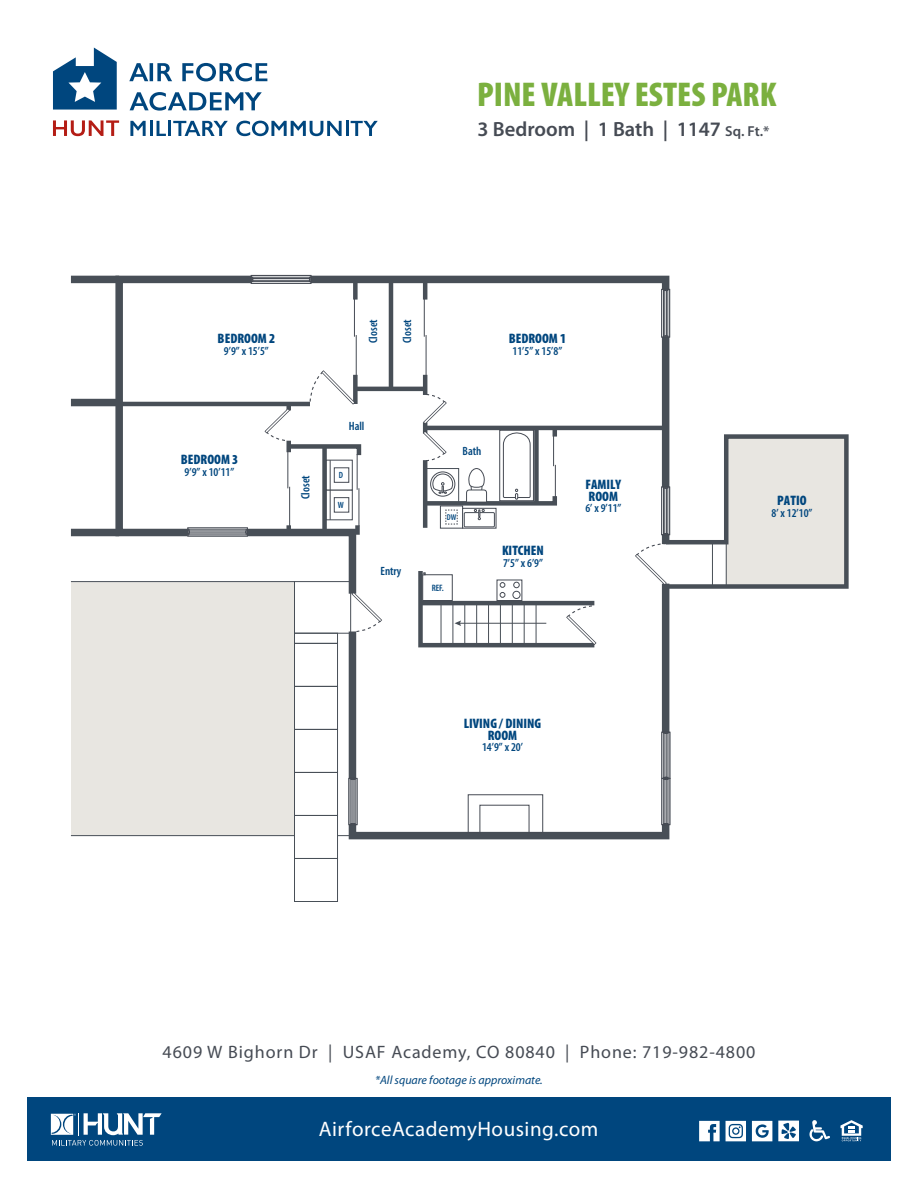
<style>
.page{position:relative;width:918px;height:1188px;background:#fff}
.page>*{position:absolute;margin:0;border:0;box-sizing:border-box;transform-origin:0 0}
.t1{font:900 condensed 34.5px "Myriad Pro";color:#7bb03f}
.t2{font:21px "Myriad Pro";letter-spacing:.025em;color:#fff}
.t3{font:600 20.55px "Myriad Pro";color:#464b54}
.t4{font:18px "Myriad Pro";letter-spacing:.05em;color:#464b54}
.t5{font:900 condensed 13.8px/12px "Myriad Pro";color:#00467e}
.t6{font:600 condensed 12px "Myriad Pro";color:#00467e}
.t7{font:italic 12px "Myriad Pro";color:#00467e}
.t8{font:600 condensed 9.3px "Myriad Pro";color:#00467e}
.t9{font:600 condensed 9px "Myriad Pro";color:#00467e}
.t10{font:600 condensed 8.4px "Myriad Pro";color:#00467e}
.s1{font-size:14.4px}
</style>
<div class="page">
<div style="left:27px;top:1098px;width:864px;height:63px;background:#00467e"></div>
<svg style="left:51px;top:1113px;width:111px;height:33px"></svg>
<svg style="left:840px;top:1120px;width:23px;height:21px"></svg>
<svg style="left:810px;top:1120px;width:20px;height:21px"></svg>
<svg style="left:699px;top:1121px;width:21px;height:20px"></svg>
<svg style="left:752px;top:1121px;width:20px;height:20px"></svg>
<svg style="left:726px;top:1121px;width:20px;height:20px"></svg>
<svg style="left:778px;top:1121px;width:21px;height:20px"></svg>
<svg style="left:53px;top:120px;width:66px;height:16px"></svg>
<svg style="left:130px;top:121px;width:16px;height:15px"></svg>
<hr style="left:150px;top:121px;width:3px;height:15px;background:#00467e">
<svg style="left:157px;top:121px;width:9px;height:15px"></svg>
<hr style="left:168px;top:121px;width:3px;height:15px;background:#00467e">
<svg style="left:173px;top:121px;width:55px;height:15px"></svg>
<svg style="left:236px;top:121px;width:106px;height:15px"></svg>
<hr style="left:346px;top:121px;width:3px;height:15px;background:#00467e">
<svg style="left:351px;top:121px;width:27px;height:15px"></svg>
<svg style="left:53px;top:48px;width:64px;height:62px"></svg>
<svg style="left:129px;top:63px;width:138px;height:48px"></svg>
<div style="left:71px;top:583px;width:224px;height:253px;background:#e8e6e1"></div>
<svg style="left:345px;top:601px;width:326px;height:239px"></svg>
<svg style="left:112px;top:274px;width:559px;height:327px"></svg>
<hr style="left:389px;top:279px;width:4px;height:110px;background:#484f57">
<div style="left:353px;top:279px;width:5px;height:21px;background:#484f57"></div>
<hr style="left:355px;top:387px;width:70px;height:4px;background:#484f57">
<hr style="left:423px;top:279px;width:4px;height:21px;background:#484f57">
<hr style="left:423px;top:375px;width:4px;height:20px;background:#484f57">
<svg style="left:423px;top:525px;width:4px;height:3px"></svg>
<hr style="left:425px;top:426px;width:241px;height:4px;background:#484f57">
<div style="left:286px;top:525px;width:5px;height:8px;background:#484f57"></div>
<hr style="left:119px;top:402px;width:191px;height:4px;background:#484f57">
<svg style="left:345px;top:521px;width:17px;height:16px"></svg>
<div style="left:322px;top:446px;width:5px;height:87px;background:#484f57"></div>
<div style="left:71px;top:276px;width:48px;height:7px;background:#484f57"></div>
<div style="left:71px;top:399px;width:48px;height:7px;background:#484f57"></div>
<div style="left:71px;top:529px;width:48px;height:7px;background:#484f57"></div>
<div style="left:294px;top:643px;width:44px;height:44px;border:1px solid #484f57"></div>
<div style="left:294px;top:581px;width:57px;height:53px;border:1px solid #484f57"></div>
<div style="left:294px;top:633px;width:44px;height:11px;border:1px solid #484f57"></div>
<div style="left:294px;top:686px;width:44px;height:44px;border:1px solid #484f57"></div>
<div style="left:294px;top:729px;width:44px;height:44px;border:1px solid #484f57"></div>
<div style="left:294px;top:772px;width:44px;height:44px;border:1px solid #484f57"></div>
<div style="left:294px;top:815px;width:44px;height:44px;border:1px solid #484f57"></div>
<div style="left:294px;top:858px;width:44px;height:44px;border:1px solid #484f57"></div>
<hr style="left:71px;top:581px;width:224px;height:1px;background:#484f57">
<hr style="left:71px;top:835px;width:224px;height:1px;background:#484f57">
<div style="left:251px;top:275px;width:60px;height:3px;background:#fff;border:1px solid #464b54"></div>
<div style="left:251px;top:281px;width:60px;height:3px;background:#fff;border:1px solid #464b54"></div>
<div style="left:252px;top:278px;width:58px;height:3px;background:#fff;border:1px solid #464b54"></div>
<div style="left:187px;top:528px;width:61px;height:8px;background:#8f9298"></div>
<div style="left:187px;top:528px;width:61px;height:2px;background:#fff;border:1px solid #464b54"></div>
<hr style="left:187px;top:534px;width:61px;height:2px;background:#fff">
<hr style="left:189px;top:531px;width:57px;height:2px;background:#fff">
<svg style="left:246px;top:529px;width:2px;height:6px"></svg>
<svg style="left:187px;top:529px;width:3px;height:6px"></svg>
<div style="left:661px;top:289px;width:3px;height:48px;background:#fff;border:1px solid #464b54"></div>
<div style="left:667px;top:289px;width:3px;height:48px;background:#fff;border:1px solid #464b54"></div>
<div style="left:664px;top:290px;width:3px;height:46px;background:#fff;border:1px solid #464b54"></div>
<div style="left:662px;top:732px;width:8px;height:47px;background:#8b8e94"></div>
<div style="left:662px;top:732px;width:2px;height:47px;background:#fff;border:1px solid #464b54"></div>
<div style="left:668px;top:732px;width:2px;height:47px;background:#fff;border:1px solid #464b54"></div>
<div style="left:665px;top:733px;width:2px;height:45px;background:#fff;border:1px solid #464b54"></div>
<div style="left:662px;top:778px;width:8px;height:47px;background:#8b8e94"></div>
<div style="left:662px;top:778px;width:2px;height:47px;background:#fff;border:1px solid #464b54"></div>
<div style="left:668px;top:778px;width:2px;height:47px;background:#fff;border:1px solid #464b54"></div>
<div style="left:665px;top:779px;width:2px;height:45px;background:#fff;border:1px solid #464b54"></div>
<svg style="left:663px;top:777px;width:5px;height:3px"></svg>
<div style="left:349px;top:778px;width:8px;height:47px;background:#8f9398"></div>
<hr style="left:349px;top:778px;width:2px;height:47px;background:#fff">
<div style="left:355px;top:778px;width:2px;height:47px;background:#fff;border:1px solid #464b54"></div>
<hr style="left:352px;top:779px;width:2px;height:45px;background:#fff">
<svg style="left:350px;top:778px;width:6px;height:2px"></svg>
<svg style="left:350px;top:823px;width:6px;height:2px"></svg>
<svg style="left:462px;top:525px;width:34px;height:4px"></svg>
<div style="left:464px;top:512px;width:31px;height:15px;border:1px solid #464b54"></div>
<div style="left:326px;top:490px;width:27px;height:30px;background:#fff;border:1px solid #464b54"></div>
<div style="left:326px;top:460px;width:27px;height:30px;background:#fff;border:1px solid #464b54"></div>
<hr style="left:330px;top:460px;width:1px;height:60px;background:#464b54">
<div style="left:334px;top:497px;width:15px;height:16px;border:1px solid #464b54"></div>
<div style="left:334px;top:467px;width:15px;height:16px;border:1px solid #464b54"></div>
<hr style="left:356px;top:335px;width:1px;height:41px;background:#464b54">
<hr style="left:354px;top:298px;width:1px;height:39px;background:#464b54">
<hr style="left:426px;top:335px;width:1px;height:41px;background:#464b54">
<hr style="left:424px;top:298px;width:1px;height:39px;background:#464b54">
<hr style="left:289px;top:487px;width:1px;height:39px;background:#464b54">
<hr style="left:287px;top:451px;width:1px;height:37px;background:#464b54">
<hr style="left:359px;top:488px;width:1px;height:38px;background:#464b54">
<hr style="left:357px;top:454px;width:1px;height:36px;background:#464b54">
<svg style="left:467px;top:794px;width:76px;height:39px"></svg>
<svg style="left:262px;top:368px;width:101px;height:92px"></svg>
<svg style="left:421px;top:393px;width:138px;height:132px"></svg>
<svg style="left:349px;top:590px;width:35px;height:43px"></svg>
<svg style="left:633px;top:432px;width:216px;height:159px"></svg>
<svg style="left:416px;top:567px;width:183px;height:83px"></svg>
<h1 class="t1" style="left:477px;top:73px;width:301px">PINE VALLEY ESTES PARK</h1>
<h3 class="t3" style="left:477px;top:116px;width:294px">3 Bedroom | 1 Bath | 1147 <span class="s1">Sq. Ft.*</span></h3>
<p class="t5" style="left:218px;top:332px;width:59px">BEDROOM 2</p>
<p class="t6" style="left:224px;top:344px;width:46px">9’9” x 15’5”</p>
<p class="t5" style="left:181px;top:453px;width:59px">BEDROOM 3</p>
<p class="t6" style="left:185px;top:464px;width:51px">9’9” x 10’11”</p>
<p class="t6" style="left:298px;top:499px;width:25px;rotate:-90deg">Closet</p>
<p class="t6" style="left:366px;top:343px;width:25px;rotate:-90deg">Closet</p>
<p class="t6" style="left:400px;top:343px;width:25px;rotate:-90deg">Closet</p>
<p class="t5" style="left:509px;top:332px;width:59px">BEDROOM 1</p>
<p class="t6" style="left:513px;top:344px;width:51px">11’5” x 15’8”</p>
<p class="t6" style="left:349px;top:419px;width:17px">Hall</p>
<p class="t9" style="left:339px;top:469px;width:6px">D</p>
<p class="t9" style="left:338px;top:499px;width:8px">W</p>
<p class="t6" style="left:381px;top:563px;width:22px">Entry</p>
<p class="t6" style="left:463px;top:444px;width:20px">Bath</p>
<p class="t10" style="left:447px;top:512px;width:11px">DW</p>
<p class="t8" style="left:432px;top:583px;width:14px">REF.</p>
<p class="t5" style="left:502px;top:544px;width:43px">KITCHEN</p>
<p class="t6" style="left:503px;top:556px;width:41px">7’5” x 6’9”</p>
<p class="t5" style="left:585px;top:478px;width:37px">FAMILY<br>ROOM</p>
<p class="t6" style="left:585px;top:501px;width:38px">6’ x 9’11”</p>
<p class="t5" style="left:464px;top:717px;width:79px;text-align:center">LIVING / DINING<br>ROOM</p>
<p class="t6" style="left:482px;top:740px;width:43px">14’9” x 20’</p>
<p class="t5" style="left:777px;top:494px;width:31px">PATIO</p>
<p class="t6" style="left:771px;top:506px;width:43px">8’ x 12’10”</p>
<h3 class="t4" style="left:163px;top:1041px;width:594px">4609 W Bighorn Dr | USAF Academy, CO 80840 | Phone: 719-982-4800</h3>
<p class="t7" style="left:375px;top:1072px;width:169px">*All square footage is approximate.</p>
<h2 class="t2" style="left:319px;top:1116px;width:281px">AirforceAcademyHousing.com</h2>
</div>
